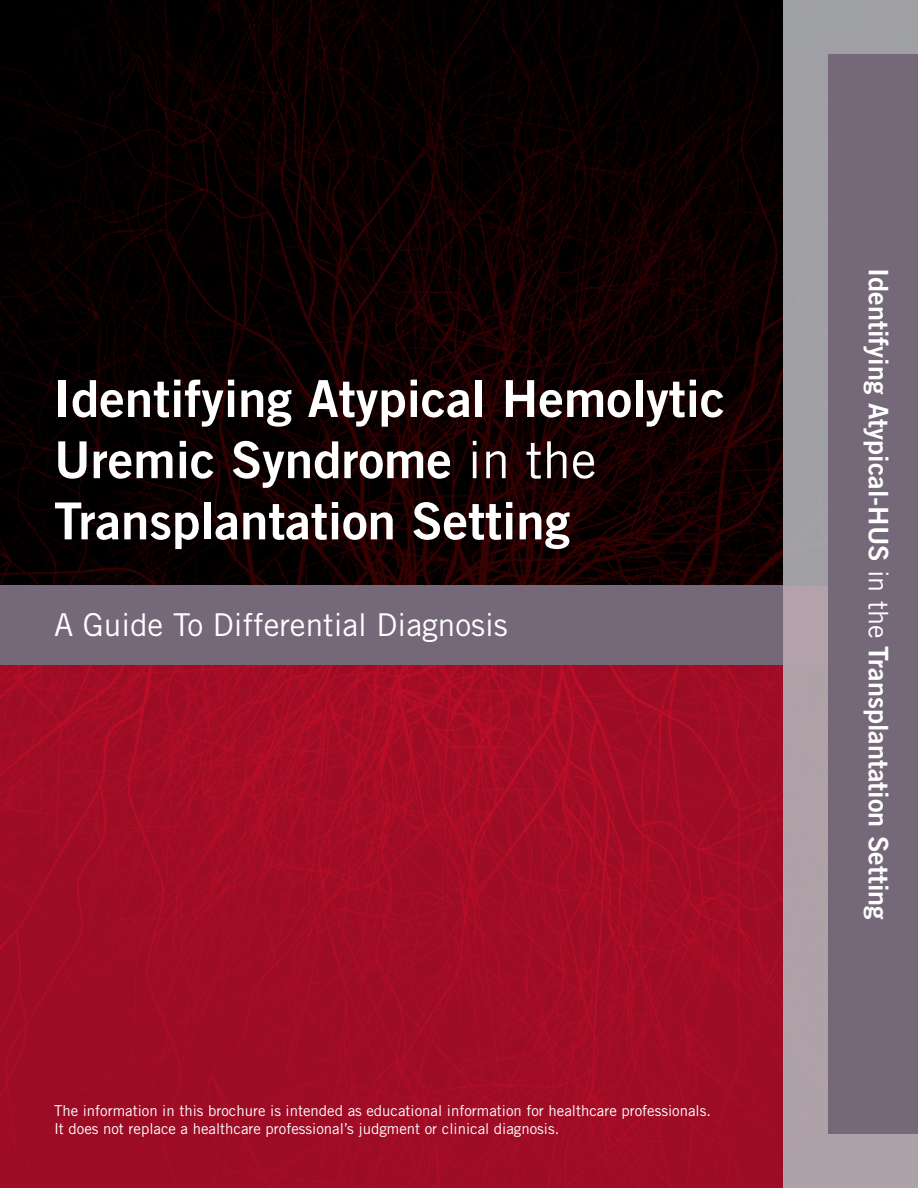
<style>
.page{position:relative;width:918px;height:1188px;background:#fff}
.page>*{position:absolute;margin:0;border:0;box-sizing:border-box;transform-origin:0 0}
.t1{font:51px/61.2px "Trade Gothic LT Std Bd 2";color:#fff}
.t2{font:31.5px "Trade Gothic LT Std";color:#fff}
.t3{font:27px "Trade Gothic LT Std Bd 2";color:#fff}
.t4{font:15px/18px "Trade Gothic LT Std";color:#fff}
.s1{font-family:"Trade Gothic LT Std"}
</style>
<div class="page">
<svg style="left:0;top:0;width:783px;height:585px;background:#0b0000"></svg>
<img style="left:0;top:665px;width:783px;height:523px">
<div style="left:783px;top:0;width:135px;height:1188px;background:linear-gradient(to right,#a8a1a6,#a7a0a6)"></div>
<div style="left:828px;top:54px;width:90px;height:1080px;background:#756879"></div>
<div style="left:0;top:585px;width:783px;height:80px;background:#756879"></div>
<h1 class="t1" style="left:54px;top:367px;width:673px">Identifying Atypical Hemolytic<br>Uremic Syndrome <span class="s1">in the<br></span>Transplantation Setting</h1>
<h2 class="t2" style="left:54px;top:606px;width:455px">A Guide To Differential Diagnosis</h2>
<p class="t4" style="left:54px;top:1101px;width:659px">The information in this brochure is intended as educational information for healthcare professionals.<br>It does not replace a healthcare professional’s judgment or clinical diagnosis.</p>
<h3 class="t3" style="left:895px;top:268px;width:653px;rotate:90deg">Identifying Atypical-HUS <span class="s1">in the</span> Transplantation Setting</h3>
</div>
